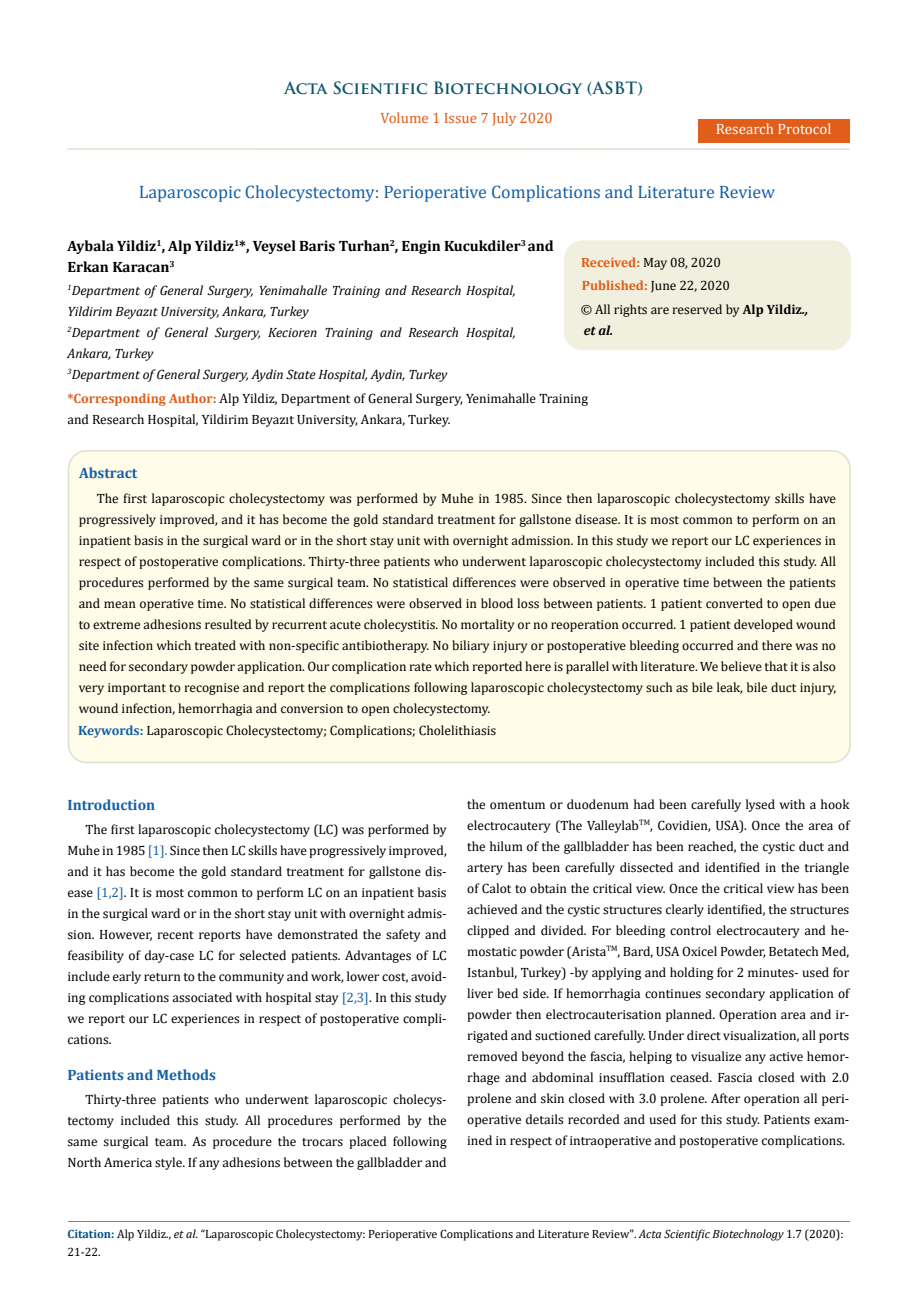
<style>
.page{position:relative;width:917px;height:1314px;background:#fff}
.page>*{position:absolute;margin:0;border:0;box-sizing:border-box;transform-origin:0 0}
.t1{font:18px "Cambria";color:#1560a6}
.t2{font:700 16.5px "Trajan Pro";color:#0e546a}
.t3{font:700 15px/21px "Cambria";color:#000}
.t4{font:700 15px "Cambria";color:#1560a6}
.t5{font:15px "Cambria";color:#e05d1a}
.t6{font:15px "Cambria";color:#fff}
.t7{font:13.5px/21px "Cambria";color:#000;text-align:justify}
.t8{font:italic 13.5px/21px "Cambria";color:#000}
.t9{font:italic 700 13.5px "Cambria";color:#000}
.t10{font:12px/18px "Cambria";color:#000}
.s1{font-weight:700;color:#e05d1a}
.s2{font-weight:700}
.s3{font-weight:700;font-style:italic}
.s4{font-weight:700;color:#1560a6}
.s5{color:#1560a6}
.s6{font-weight:700;color:#035089}
.s7{font-style:italic}
</style>
<div class="page">
<div style="left:698px;top:119px;width:151px;height:23px;background:#e05d1a"></div>
<div style="left:68px;top:451px;width:782px;height:311px;background:#fffde9;border-radius:18px"></div>
<div style="left:68px;top:450px;width:782px;height:313px;border:2px solid #e0dfcd;border-radius:18px"></div>
<div style="left:564px;top:241px;width:286px;height:108px;background:#f1f0de;border-radius:18px"></div>
<div style="left:564px;top:240px;width:286px;height:110px;border:2px solid #f1f0de;border-radius:18px"></div>
<hr style="left:67px;top:148px;width:782px;height:2px;background:#e0dfcd">
<hr style="left:68px;top:1221px;width:781px;height:1px;background:#e05d1a">
<p class="t2" style="left:284px;top:77px;width:360px">Acta Scientific Biotechnology (ASBT)</p>
<p class="t5" style="left:380px;top:109px;width:174px">Volume 1 Issue 7 July 2020</p>
<p class="t6" style="left:715px;top:120px;width:117px">Research Protocol</p>
<h1 class="t1" style="left:139px;top:182px;width:638px">Laparoscopic Cholecystectomy: Perioperative Complications and Literature Review</h1>
<p class="t3" style="left:68px;top:235px;width:487px">Aybala Yildiz<sup>1</sup>, Alp Yildiz<sup>1</sup>*, Veysel Baris Turhan<sup>2</sup>, Engin Kucukdiler<sup>3</sup> and<br>Erkan Karacan<sup>3</sup></p>
<p class="t8" style="left:68px;top:279px;width:450px"><sup>1</sup>Department of General Surgery, Yenimahalle Training and Research Hospital, Yildirim Beyazıt University, Ankara, Turkey<br><sup>2</sup>Department of General Surgery, Kecioren Training and Research Hospital, Ankara, Turkey<br><sup>3</sup>Department of General Surgery, Aydin State Hospital, Aydin, Turkey</p>
<p class="t7" style="left:67px;top:388px;width:522px"><span class="s1">*Corresponding Author:</span> Alp Yildiz, Department of General Surgery, Yenimahalle Training and Research Hospital, Yildirim Beyazıt University, Ankara, Turkey.</p>
<p class="t7" style="left:580px;top:250px;width:229px;line-height:23.5px;text-align:left"><span class="s1">Received:</span> May 08, 2020<br><span class="s1">Published:</span> June 22, 2020<br>© All rights are reserved by <span class="s2">Alp Yildiz</span><span class="s3">.,</span></p>
<p class="t9" style="left:583px;top:321px;width:31px">et al.</p>
<p class="t4" style="left:79px;top:463px;width:60px">Abstract</p>
<p class="t7" style="left:79px;top:488px;width:759px;text-indent:18px">The first laparoscopic cholecystectomy was performed by Muhe in 1985. Since then laparoscopic cholecystectomy skills have progressively improved, and it has become the gold standard treatment for gallstone disease. It is most common to perform on an inpatient basis in the surgical ward or in the short stay unit with overnight admission. In this study we report our LC experiences in respect of postoperative complications. Thirty-three patients who underwent laparoscopic cholecystectomy included this study. All procedures performed by the same surgical team. No statistical differences were observed in operative time between the patients and mean operative time. No statistical differences were observed in blood loss between patients. 1 patient converted to open due to extreme adhesions resulted by recurrent acute cholecystitis. No mortality or no reoperation occurred. 1 patient developed wound site infection which treated with non-specific antibiotherapy. No biliary injury or postoperative bleeding occurred and there was no need for secondary powder application. Our complication rate which reported here is parallel with literature. We believe that it is also very important to recognise and report the complications following laparoscopic cholecystectomy such as bile leak, bile duct injury, wound infection, hemorrhagia and conversion to open cholecystectomy.</p>
<p class="t7" style="left:78px;top:720px;width:420px"><span class="s4">Keywords:</span> Laparoscopic Cholecystectomy; Complications; Cholelithiasis</p>
<p class="t4" style="left:67px;top:794px;width:89px">Introduction</p>
<p class="t7" style="left:67px;top:819px;width:381px;text-indent:18px">The first laparoscopic cholecystectomy (LC) was performed by Muhe in 1985 <span class="s5">[1].</span> Since then LC skills have progressively improved, and it has become the gold standard treatment for gallstone dis&shy;ease <span class="s5">[1,2]</span>. It is most common to perform LC on an inpatient basis in the surgical ward or in the short stay unit with overnight admis&shy;sion. However, recent reports have demonstrated the safety and feasibility of day-case LC for selected patients. Advantages of LC include early return to the community and work, lower cost, avoid&shy;ing complications associated with hospital stay <span class="s5">[2,3]</span>. In this study we report our LC experiences in respect of postoperative compli&shy;cations.</p>
<p class="t4" style="left:67px;top:1064px;width:150px">Patients and Methods</p>
<p class="t7" style="left:67px;top:1089px;width:381px;text-indent:18px">Thirty-three patients who underwent laparoscopic cholecys&shy;tectomy included this study. All procedures performed by the same surgical team. As procedure the trocars placed following North America style. If any adhesions between the gallbladder and</p>
<p class="t7" style="left:467px;top:794px;width:384px">the omentum or duodenum had been carefully lysed with a hook electrocautery (The Valleylab<sup>TM</sup>, Covidien, USA). Once the area of the hilum of the gallbladder has been reached, the cystic duct and artery has been carefully dissected and identified in the triangle of Calot to obtain the critical view. Once the critical view has been achieved and the cystic structures clearly identified, the structures clipped and divided. For bleeding control electrocautery and he&shy;mostatic powder (Arista<sup>TM</sup>, Bard, USA Oxicel Powder, Betatech Med, Istanbul, Turkey) -by applying and holding for 2 minutes- used for liver bed side. If hemorrhagia continues secondary application of powder then electrocauterisation planned. Operation area and ir&shy;rigated and suctioned carefully. Under direct visualization, all ports removed beyond the fascia, helping to visualize any active hemor&shy;rhage and abdominal insufflation ceased. Fascia closed with 2.0 prolene and skin closed with 3.0 prolene. After operation all peri&shy;operative details recorded and used for this study. Patients exam&shy;ined in respect of intraoperative and postoperative complications.</p>
<p class="t10" style="left:68px;top:1224px;width:777px"><span class="s6">Citation:</span> Alp Yildiz., <span class="s7">et al</span>. “Laparoscopic Cholecystectomy: Perioperative Complications and Literature Review". <span class="s7">Acta Scientific Biotechnology</span> 1.7 (2020):<br>21-22.</p>
</div>
